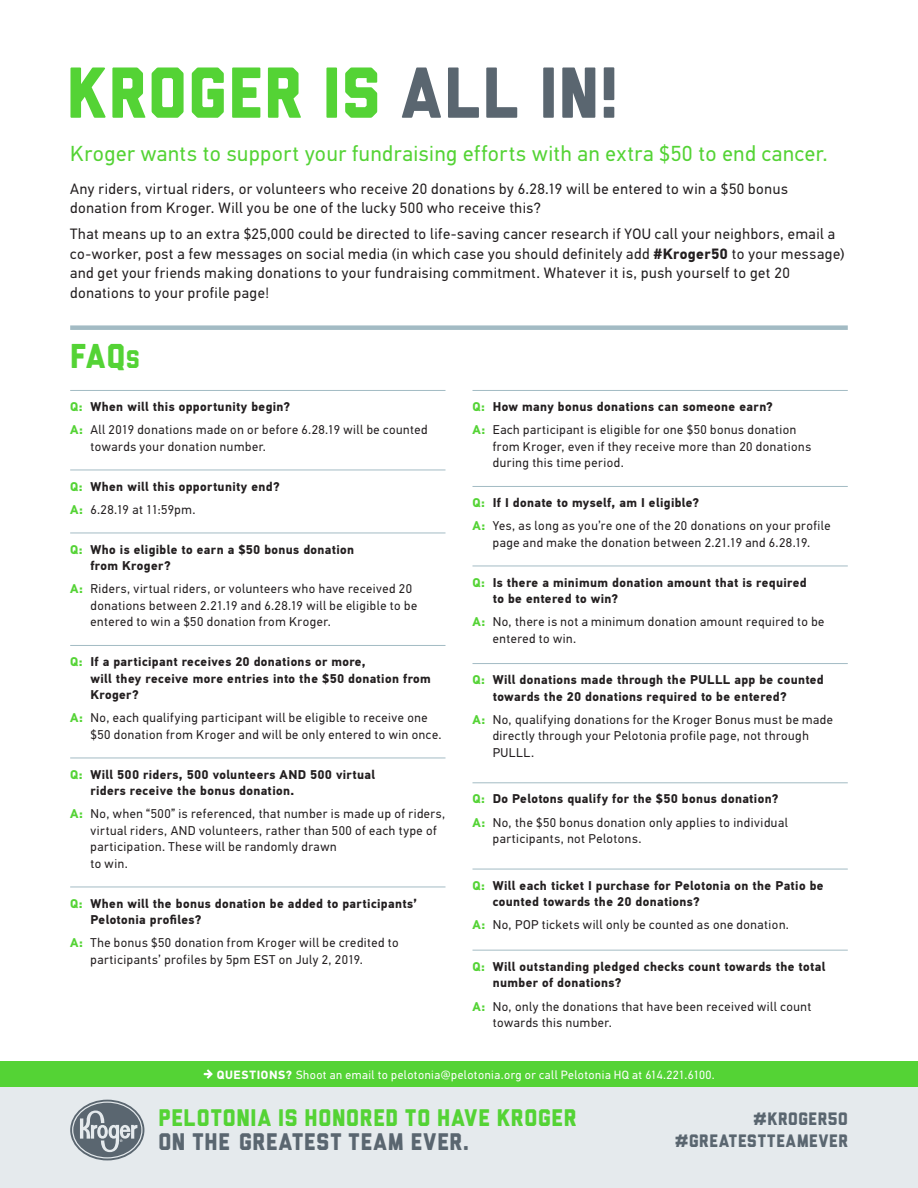
<style>
.page{position:relative;width:918px;height:1188px;background:#fff}
.page>*{position:absolute;margin:0;border:0;box-sizing:border-box;transform-origin:0 0}
.t1{font:800 72px "Liberator";letter-spacing:.025em;color:#54d335}
.t2{font:800 34.5px "Liberator";color:#54d335}
.t3{font:800 24px/24px "Liberator";letter-spacing:.04em;color:#54d335}
.t4{font:21.75px "PF Din Text Pro";letter-spacing:.025em;color:#54d335}
.t5{font:800 18px "Liberator";letter-spacing:.045em;color:#5a6670}
.t6{font:15px/19.5px "PF Din Text Pro";letter-spacing:.035em;color:#231f20}
.t7{font:12.75px/16.5px "PF Din Text Pro";letter-spacing:.04em;color:#231f20}
.t8{font:700 12.75px/16.5px "PF Din Text Pro";letter-spacing:.03em;color:#231f20}
.t9{font:12px "PF Din Text Pro";letter-spacing:.04em;color:#fff}
.s1{color:#5a6670}
.s2{font-weight:700}
.s3{font-size:25.5px}
.s4{color:#54d335}
.s5{font-weight:700;color:#54d335}
</style>
<div class="page">
<div style="left:0;top:1087px;width:918px;height:101px;background:#e5eaed"></div>
<div style="left:70px;top:325px;width:778px;height:5px;background:#a3bbc4"></div>
<hr style="left:70px;top:390px;width:375px;height:1px;background:#a3bbc4">
<hr style="left:70px;top:470px;width:375px;height:1px;background:#a3bbc4">
<hr style="left:70px;top:533px;width:375px;height:1px;background:#a3bbc4">
<hr style="left:70px;top:645px;width:375px;height:1px;background:#a3bbc4">
<hr style="left:70px;top:758px;width:375px;height:1px;background:#a3bbc4">
<hr style="left:70px;top:887px;width:375px;height:1px;background:#a3bbc4">
<hr style="left:472px;top:390px;width:376px;height:1px;background:#a3bbc4">
<hr style="left:472px;top:486px;width:376px;height:1px;background:#a3bbc4">
<hr style="left:472px;top:566px;width:376px;height:1px;background:#a3bbc4">
<hr style="left:472px;top:663px;width:376px;height:1px;background:#a3bbc4">
<hr style="left:472px;top:782px;width:376px;height:1px;background:#a3bbc4">
<hr style="left:472px;top:869px;width:376px;height:1px;background:#a3bbc4">
<hr style="left:472px;top:950px;width:376px;height:1px;background:#a3bbc4">
<svg style="left:70px;top:1100px;width:74px;height:60px"></svg>
<div style="left:0;top:1061px;width:918px;height:26px;background:#54d335"></div>
<svg style="left:203px;top:1069px;width:10px;height:10px"></svg>
<p class="t1" style="left:67px;top:67px;width:552px">KROGER IS <span class="s1">ALL IN!</span></p>
<p class="t4" style="left:70px;top:140px;width:759px">Kroger wants to support your fundraising efforts with an extra $50 to end cancer.</p>
<p class="t6" style="left:70px;top:179px;width:719px">Any riders, virtual riders, or volunteers who receive 20 donations by 6.28.19 will be entered to win a $50 bonus donation from Kroger. Will you be one of the lucky 500 who receive this?</p>
<p class="t6" style="left:70px;top:225px;width:776px">That means up to an extra $25,000 could be directed to life-saving cancer research if YOU call your neighbors, email a co-worker, post a few messages on social media (in which case you should definitely add <span class="s2">#Kroger50</span> to your message) and get your friends making donations to your fundraising commitment. Whatever it is, push yourself to get 20 donations to your profile page!</p>
<p class="t2" style="left:70px;top:343px;width:71px">FAQ<span class="s3">S</span></p>
<p class="t8" style="left:70px;top:399px;width:222px"><span class="s4">Q:</span> When will this opportunity begin?</p>
<p class="t7" style="left:90px;top:422px;width:339px;text-indent:-20px"><span class="s5">A:</span> All 2019 donations made on or before 6.28.19 will be counted towards your donation number.</p>
<p class="t8" style="left:70px;top:478px;width:211px"><span class="s4">Q:</span> When will this opportunity end?</p>
<p class="t7" style="left:70px;top:501px;width:127px"><span class="s5">A:</span> 6.28.19 at 11:59pm.</p>
<p class="t8" style="left:90px;top:541px;width:265px;text-indent:-20px"><span class="s4">Q:</span> Who is eligible to earn a $50 bonus donation from Kroger?</p>
<p class="t7" style="left:90px;top:581px;width:328px;text-indent:-20px"><span class="s5">A:</span> Riders, virtual riders, or volunteers who have received 20 donations between 2.21.19 and 6.28.19 will be eligible to be entered to win a $50 donation from Kroger.</p>
<p class="t8" style="left:90px;top:654px;width:342px;text-indent:-20px"><span class="s4">Q:</span> If a participant receives 20 donations or more,<br>will they receive more entries into the $50 donation from<br>Kroger?</p>
<p class="t7" style="left:90px;top:710px;width:353px;text-indent:-20px"><span class="s5">A:</span> No, each qualifying participant will be eligible to receive one $50 donation from Kroger and will be only entered to win once.</p>
<p class="t8" style="left:90px;top:766px;width:286px;text-indent:-20px"><span class="s4">Q:</span> Will 500 riders, 500 volunteers AND 500 virtual riders receive the bonus donation.</p>
<p class="t7" style="left:90px;top:806px;width:356px;text-indent:-20px"><span class="s5">A:</span> No, when “500” is referenced, that number is made up of riders, virtual riders, AND volunteers, rather than 500 of each type of participation. These will be randomly drawn<br>to win.</p>
<p class="t8" style="left:90px;top:895px;width:328px;text-indent:-20px"><span class="s4">Q:</span> When will the bonus donation be added to participants’<br>Pelotonia profiles?</p>
<p class="t7" style="left:90px;top:935px;width:310px;text-indent:-20px"><span class="s5">A:</span> The bonus $50 donation from Kroger will be credited to participants’ profiles by 5pm EST on July 2, 2019.</p>
<p class="t8" style="left:472px;top:399px;width:302px"><span class="s4">Q:</span> How many bonus donations can someone earn?</p>
<p class="t7" style="left:493px;top:422px;width:320px;text-indent:-20px"><span class="s5">A:</span> Each participant is eligible for one $50 bonus donation from Kroger, even if they receive more than 20 donations during this time period.</p>
<p class="t8" style="left:472px;top:495px;width:228px"><span class="s4">Q:</span> If I donate to myself, am I eligible?</p>
<p class="t7" style="left:472px;top:518px;width:360px;text-align:center"><span class="s5">A:</span> Yes, as long as you’re one of the 20 donations on your profile page and make the donation between 2.21.19 and 6.28.19.</p>
<p class="t8" style="left:493px;top:574px;width:315px;text-indent:-20px"><span class="s4">Q:</span> Is there a minimum donation amount that is required to be entered to win?</p>
<p class="t7" style="left:493px;top:614px;width:333px;text-indent:-20px"><span class="s5">A:</span> No, there is not a minimum donation amount required to be entered to win.</p>
<p class="t8" style="left:493px;top:672px;width:333px;text-indent:-20px"><span class="s4">Q:</span> Will donations made through the PULLL app be counted towards the 20 donations required to be entered?</p>
<p class="t7" style="left:493px;top:711px;width:342px;text-indent:-20px"><span class="s5">A:</span> No, qualifying donations for the Kroger Bonus must be made directly through your Pelotonia profile page, not through<br>PULLL.</p>
<p class="t8" style="left:472px;top:791px;width:307px"><span class="s4">Q:</span> Do Pelotons qualify for the $50 bonus donation?</p>
<p class="t7" style="left:493px;top:814px;width:297px;text-indent:-20px"><span class="s5">A:</span> No, the $50 bonus donation only applies to individual participants, not Pelotons.</p>
<p class="t8" style="left:493px;top:877px;width:332px;text-indent:-20px"><span class="s4">Q:</span> Will each ticket I purchase for Pelotonia on the Patio be counted towards the 20 donations?</p>
<p class="t7" style="left:472px;top:917px;width:318px"><span class="s5">A:</span> No, POP tickets will only be counted as one donation.</p>
<p class="t8" style="left:493px;top:958px;width:334px;text-indent:-20px"><span class="s4">Q:</span> Will outstanding pledged checks count towards the total number of donations?</p>
<p class="t7" style="left:493px;top:998px;width:320px;text-indent:-20px"><span class="s5">A:</span> No, only the donations that have been received will count towards this number.</p>
<p class="t9" style="left:217px;top:1068px;width:499px"><span class="s2">QUESTIONS?</span> Shoot an email to pelotonia@pelotonia.org or call Pelotonia HQ at 614.221.6100.</p>
<p class="t3" style="left:158px;top:1108px;width:419px">PELOTONIA IS HONORED TO HAVE KROGER<br><span class="s1">ON THE GREATEST TEAM EVER.</span></p>
<p class="t5" style="left:754px;top:1113px;width:96px">#KROGER50</p>
<p class="t5" style="left:675px;top:1135px;width:174px">#GREATESTTEAMEVER</p>
</div>
